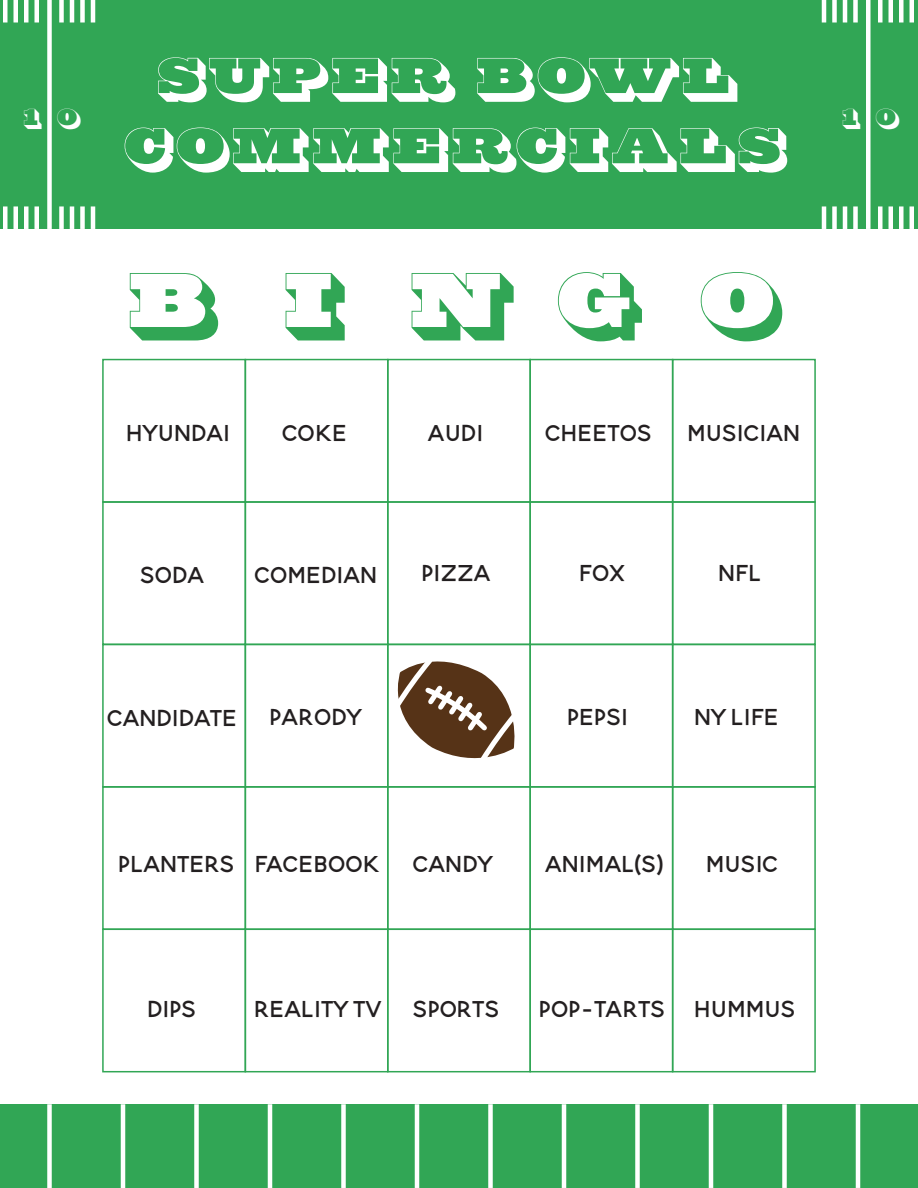
<style>
.page{position:relative;width:918px;height:1188px;background:#fff}
.page>*{position:absolute;margin:0;border:0;box-sizing:border-box;transform-origin:0 0}
.t1{font:90px "Hoosier Daddy";letter-spacing:.635em;color:#31a655}
.t2{font:58.5px/70.2px "Hoosier Daddy";color:#fff;text-align:center}
.t3{font:40.5px "Blooming Elegant Sans";color:#231f20}
.t4{font:27px "Hoosier Daddy";color:#fff}
</style>
<div class="page">
<div style="left:0;top:0;width:918px;height:229px;background:#31a655"></div>
<div style="left:0;top:1104px;width:918px;height:84px;background:#31a655"></div>
<div style="left:47px;top:0;width:5px;height:229px;background:#fff"></div>
<div style="left:59px;top:0;width:5px;height:22px;background:#fff"></div>
<hr style="left:70px;top:0;width:4px;height:22px;background:#fff">
<div style="left:80px;top:0;width:5px;height:22px;background:#fff"></div>
<hr style="left:91px;top:0;width:4px;height:22px;background:#fff">
<div style="left:59px;top:206px;width:5px;height:23px;background:#fff"></div>
<hr style="left:70px;top:206px;width:4px;height:23px;background:#fff">
<div style="left:80px;top:206px;width:5px;height:23px;background:#fff"></div>
<hr style="left:91px;top:206px;width:4px;height:23px;background:#fff">
<hr style="left:3px;top:206px;width:4px;height:23px;background:#fff">
<div style="left:13px;top:206px;width:5px;height:23px;background:#fff"></div>
<hr style="left:24px;top:206px;width:4px;height:23px;background:#fff">
<div style="left:34px;top:206px;width:5px;height:23px;background:#fff"></div>
<hr style="left:3px;top:0;width:4px;height:22px;background:#fff">
<div style="left:13px;top:0;width:5px;height:22px;background:#fff"></div>
<hr style="left:24px;top:0;width:4px;height:22px;background:#fff">
<div style="left:34px;top:0;width:5px;height:22px;background:#fff"></div>
<div style="left:866px;top:0;width:5px;height:229px;background:#fff"></div>
<div style="left:878px;top:0;width:5px;height:22px;background:#fff"></div>
<hr style="left:889px;top:0;width:4px;height:22px;background:#fff">
<div style="left:899px;top:0;width:5px;height:22px;background:#fff"></div>
<hr style="left:910px;top:0;width:4px;height:22px;background:#fff">
<div style="left:878px;top:206px;width:5px;height:23px;background:#fff"></div>
<hr style="left:889px;top:206px;width:4px;height:23px;background:#fff">
<div style="left:899px;top:206px;width:5px;height:23px;background:#fff"></div>
<hr style="left:910px;top:206px;width:4px;height:23px;background:#fff">
<hr style="left:822px;top:206px;width:4px;height:23px;background:#fff">
<div style="left:832px;top:206px;width:5px;height:23px;background:#fff"></div>
<hr style="left:843px;top:206px;width:4px;height:23px;background:#fff">
<div style="left:853px;top:206px;width:5px;height:23px;background:#fff"></div>
<hr style="left:822px;top:0;width:4px;height:22px;background:#fff">
<div style="left:832px;top:0;width:5px;height:22px;background:#fff"></div>
<hr style="left:843px;top:0;width:4px;height:22px;background:#fff">
<div style="left:853px;top:0;width:5px;height:22px;background:#fff"></div>
<div style="left:47px;top:1104px;width:5px;height:84px;background:#fff"></div>
<hr style="left:121px;top:1104px;width:4px;height:84px;background:#fff">
<div style="left:194px;top:1104px;width:5px;height:84px;background:#fff"></div>
<hr style="left:268px;top:1104px;width:4px;height:84px;background:#fff">
<div style="left:341px;top:1104px;width:5px;height:84px;background:#fff"></div>
<hr style="left:415px;top:1104px;width:4px;height:84px;background:#fff">
<div style="left:488px;top:1104px;width:5px;height:84px;background:#fff"></div>
<hr style="left:562px;top:1104px;width:4px;height:84px;background:#fff">
<div style="left:635px;top:1104px;width:5px;height:84px;background:#fff"></div>
<hr style="left:709px;top:1104px;width:4px;height:84px;background:#fff">
<div style="left:782px;top:1104px;width:5px;height:84px;background:#fff"></div>
<hr style="left:856px;top:1104px;width:4px;height:84px;background:#fff">
<div style="left:102px;top:359px;width:144px;height:144px;border:2px solid #31a655"></div>
<div style="left:245px;top:359px;width:144px;height:144px;border:2px solid #31a655"></div>
<div style="left:387px;top:359px;width:144px;height:144px;border:2px solid #31a655"></div>
<div style="left:529px;top:359px;width:144px;height:144px;border:2px solid #31a655"></div>
<div style="left:672px;top:359px;width:144px;height:144px;border:2px solid #31a655"></div>
<div style="left:102px;top:501px;width:144px;height:144px;border:2px solid #31a655"></div>
<div style="left:245px;top:501px;width:144px;height:144px;border:2px solid #31a655"></div>
<div style="left:387px;top:501px;width:144px;height:144px;border:2px solid #31a655"></div>
<div style="left:529px;top:501px;width:144px;height:144px;border:2px solid #31a655"></div>
<div style="left:672px;top:501px;width:144px;height:144px;border:2px solid #31a655"></div>
<div style="left:102px;top:644px;width:144px;height:144px;border:2px solid #31a655"></div>
<div style="left:245px;top:644px;width:144px;height:144px;border:2px solid #31a655"></div>
<div style="left:387px;top:644px;width:144px;height:144px;border:2px solid #31a655"></div>
<div style="left:529px;top:644px;width:144px;height:144px;border:2px solid #31a655"></div>
<div style="left:672px;top:644px;width:144px;height:144px;border:2px solid #31a655"></div>
<div style="left:102px;top:786px;width:144px;height:144px;border:2px solid #31a655"></div>
<div style="left:245px;top:786px;width:144px;height:144px;border:2px solid #31a655"></div>
<div style="left:387px;top:786px;width:144px;height:144px;border:2px solid #31a655"></div>
<div style="left:529px;top:786px;width:144px;height:144px;border:2px solid #31a655"></div>
<div style="left:672px;top:786px;width:144px;height:144px;border:2px solid #31a655"></div>
<div style="left:102px;top:929px;width:144px;height:143px;border:2px solid #31a655"></div>
<div style="left:245px;top:929px;width:144px;height:143px;border:2px solid #31a655"></div>
<div style="left:387px;top:929px;width:144px;height:143px;border:2px solid #31a655"></div>
<div style="left:529px;top:929px;width:144px;height:143px;border:2px solid #31a655"></div>
<div style="left:672px;top:929px;width:144px;height:143px;border:2px solid #31a655"></div>
<svg style="left:386px;top:647px;width:129px;height:124px"></svg>
<h2 class="t2" style="left:123px;top:40px;width:667px">SUPER BOWL<br>COMMERCIALS</h2>
<p class="t4" style="left:23px;top:102px;width:60px">1 0</p>
<p class="t4" style="left:842px;top:102px;width:60px">1 0</p>
<h1 class="t1" style="left:126px;top:250px;width:659px">BINGO</h1>
<p class="t3" style="left:126px;top:403px;width:106px">Hyundai</p>
<p class="t3" style="left:282px;top:403px;width:67px">Coke</p>
<p class="t3" style="left:428px;top:403px;width:57px">AUDI</p>
<p class="t3" style="left:545px;top:403px;width:108px">CHEETOS</p>
<p class="t3" style="left:687px;top:403px;width:115px">MUSICIAN</p>
<p class="t3" style="left:140px;top:545px;width:66px">SODA</p>
<p class="t3" style="left:254px;top:545px;width:124px">COMEDIAN</p>
<p class="t3" style="left:421px;top:544px;width:71px">PIZZA</p>
<p class="t3" style="left:579px;top:544px;width:47px">FOX</p>
<p class="t3" style="left:718px;top:544px;width:45px">NFL</p>
<p class="t3" style="left:107px;top:689px;width:132px">CANDIDATE</p>
<p class="t3" style="left:269px;top:687px;width:94px">PARODY</p>
<p class="t3" style="left:567px;top:687px;width:62px">PEPSI</p>
<p class="t3" style="left:694px;top:687px;width:86px">NY LIFE</p>
<p class="t3" style="left:118px;top:834px;width:118px">PLANTERS</p>
<p class="t3" style="left:254px;top:834px;width:127px">FACEBOOK</p>
<p class="t3" style="left:413px;top:834px;width:81px">CANDY</p>
<p class="t3" style="left:545px;top:834px;width:120px">ANIMAL(S)</p>
<p class="t3" style="left:706px;top:834px;width:74px">MUSIC</p>
<p class="t3" style="left:147px;top:979px;width:51px">DIPS</p>
<p class="t3" style="left:254px;top:979px;width:129px">REALITY TV</p>
<p class="t3" style="left:413px;top:979px;width:88px">SPORTS</p>
<p class="t3" style="left:539px;top:979px;width:128px">POP-TARTS</p>
<p class="t3" style="left:694px;top:979px;width:103px">HUMMUS</p>
</div>
